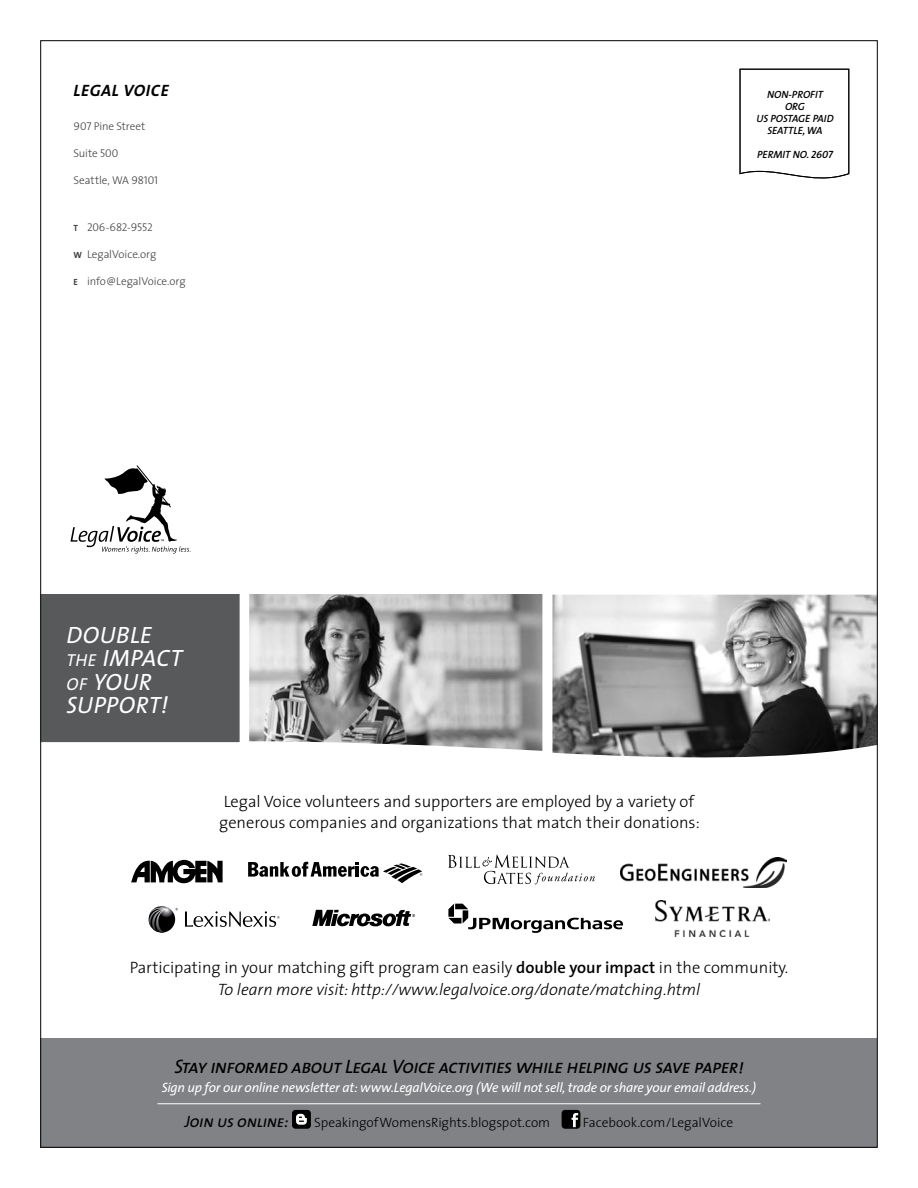
<style>
.page{position:relative;width:918px;height:1188px;background:#fff}
.page>*{position:absolute;margin:0;border:0;box-sizing:border-box;transform-origin:0 0}
.t1{font:italic 23.7px/23.7px "The Sans";letter-spacing:.025em;color:#fff}
.t2{font:italic 19.5px "The Sans Caps";letter-spacing:-.04em;color:#000}
.t3{font:italic 300 16.5px/21.8px "The Sans";color:#000;text-align:center}
.t4{font:300 16.5px/21px "The Sans";color:#000}
.t5{font:italic 16.5px "The Sans Caps";letter-spacing:-.025em;color:#000}
.t6{font:italic 16.5px "The Sans Bold Caps";letter-spacing:.04em;color:#000}
.t7{font:italic 13.5px "The Sans";letter-spacing:-.02em;color:#fff}
.t8{font:300 13.5px "The Sans";color:#000}
.t9{font:300 11.25px "The Sans";letter-spacing:-.005em;color:#414042}
.t10{font:11.25px "The Sans Light Caps";letter-spacing:-.02em;color:#414042}
.t11{font:italic 10.5px/12px "The Sans Semi Bold Caps";color:#000;text-align:center}
.s1{font-family:"The Sans Light Caps";font-weight:400}
.s2{font-family:"The Sans";font-weight:700;font-size:9px}
.s3{font-weight:700;font-size:9px}
.s4{font-size:17.4px}
.s5{font-style:normal}
.s6{font-weight:600;font-style:normal}
</style>
<div class="page">
<svg style="left:740px;top:69px;width:109px;height:110px"></svg>
<svg style="left:70px;top:465px;width:121px;height:89px"></svg>
<div style="left:40px;top:1038px;width:838px;height:110px;background:#808285"></div>
<div style="left:42px;top:594px;width:198px;height:149px;background:#58595b"></div>
<img style="left:249px;top:594px;width:293px;height:157px">
<img style="left:552px;top:595px;width:324px;height:163px">
<svg style="left:248px;top:862px;width:174px;height:21px"></svg>
<img style="left:620px;top:857px;width:167px;height:31px">
<svg style="left:131px;top:860px;width:92px;height:23px"></svg>
<svg style="left:448px;top:855px;width:147px;height:29px"></svg>
<svg style="left:149px;top:906px;width:29px;height:27px"></svg>
<svg style="left:185px;top:911px;width:95px;height:16px"></svg>
<img style="left:656px;top:900px;width:113px;height:36px">
<svg style="left:312px;top:910px;width:104px;height:17px"></svg>
<svg style="left:448px;top:904px;width:175px;height:29px"></svg>
<div style="left:293px;top:1110px;width:17px;height:18px;background:#000;border-radius:3px"></div>
<div style="left:293px;top:1110px;width:17px;height:18px;border:1px solid #000;border-radius:3px"></div>
<svg style="left:296px;top:1114px;width:11px;height:11px"></svg>
<div style="left:562px;top:1110px;width:18px;height:18px;background:#000;border-radius:3px"></div>
<div style="left:562px;top:1110px;width:18px;height:18px;border:1px solid #000;border-radius:3px"></div>
<svg style="left:572px;top:1113px;width:6px;height:14px"></svg>
<hr style="left:157px;top:1104px;width:604px;height:1px;background:#fff">
<p class="t6" style="left:74px;top:77px;width:97px">LEGAL VOICE</p>
<p class="t9" style="left:74px;top:117px;width:73px"><span class="s1">907</span> Pine Street</p>
<p class="t9" style="left:74px;top:144px;width:46px">Suite <span class="s1">500</span></p>
<p class="t9" style="left:74px;top:171px;width:86px">Seattle, WA <span class="s1">98101</span></p>
<p class="t10" style="left:74px;top:218px;width:81px"><span class="s2">T</span> 206-682-9552</p>
<p class="t9" style="left:74px;top:245px;width:84px"><span class="s3">W</span> LegalVoice.org</p>
<p class="t9" style="left:74px;top:272px;width:114px"><span class="s3">E</span> info@LegalVoice.org</p>
<p class="t11" style="left:756px;top:88px;width:79px">NON-PROFIT<br>ORG<br>US POSTAGE PAID<br>SEATTLE, WA</p>
<p class="t11" style="left:757px;top:148px;width:77px">PERMIT NO. 2607</p>
<h1 class="t1" style="left:67px;top:622px;width:114px">Double <span class="s4">the</span> impact <span class="s4">of</span> Your support!</h1>
<p class="t4" style="left:219px;top:790px;width:482px">Legal Voice volunteers and supporters are employed by a variety of generous companies and organizations that match their donations:</p>
<p class="t3" style="left:130px;top:956px;width:660px"><span class="s5">Participating in your matching gift program can easily</span> <span class="s6">double your impact</span> <span class="s5">in the community.<br></span>To learn more visit: http://www.legalvoice.org/donate/matching.html</p>
<p class="t2" style="left:174px;top:1050px;width:571px">Stay informed about Legal Voice activities while helping us save paper!</p>
<p class="t7" style="left:162px;top:1076px;width:596px">Sign up for our online newsletter at: www.LegalVoice.org (We will not sell, trade or share your email address.)</p>
<p class="t5" style="left:185px;top:1107px;width:105px">Join us online:</p>
<p class="t8" style="left:314px;top:1111px;width:238px">SpeakingofWomensRights.blogspot.com</p>
<p class="t8" style="left:583px;top:1111px;width:152px">Facebook.com/LegalVoice</p>
</div>
